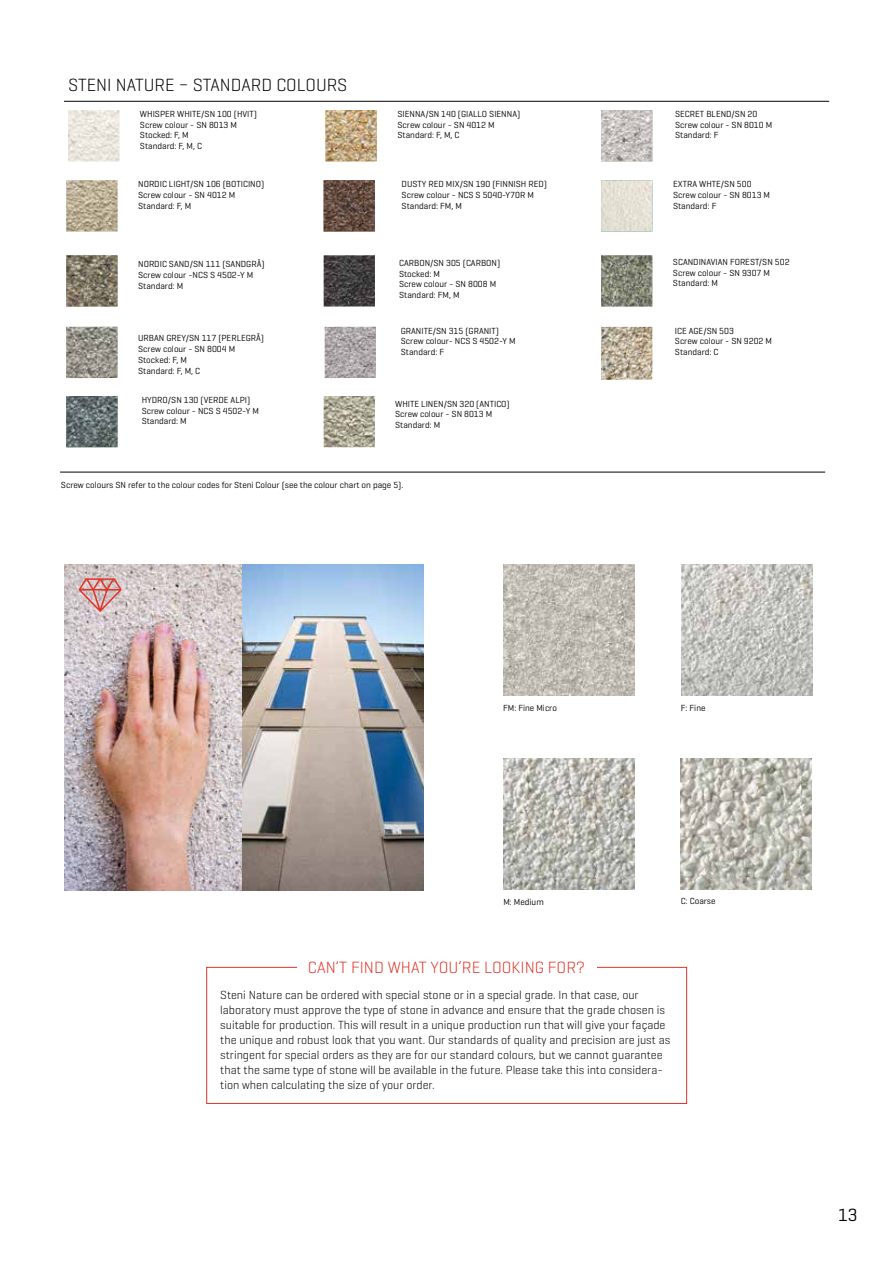
<style>
.page{position:relative;width:893px;height:1263px;background:#fff}
.page>*{position:absolute;margin:0;border:0;box-sizing:border-box;transform-origin:0 0}
.t1{font:300 18px "Geogrotesque";color:#000}
.t2{font:18px "Geogrotesque";color:#000}
.t3{font:300 16.65px "Geogrotesque";color:#e03427}
.t4{font:300 12px/15px "Geogrotesque";color:#000}
.t5{font:9px/10.8px "Geogrotesque";color:#000}
</style>
<div class="page">
<hr style="left:64px;top:101px;width:765px;height:1px;background:#000">
<img style="left:503px;top:564px;width:132px;height:131px">
<img style="left:681px;top:564px;width:131px;height:131px">
<img style="left:681px;top:758px;width:131px;height:131px">
<img style="left:503px;top:758px;width:131px;height:131px">
<hr style="left:60px;top:472px;width:765px;height:1px;background:#000">
<div style="left:206px;top:967px;width:481px;height:136px;border:1px solid #e03427"></div>
<div style="left:297px;top:949px;width:299px;height:36px;background:#fff"></div>
<img style="left:64px;top:564px;width:359px;height:327px">
<svg style="left:79px;top:578px;width:42px;height:34px"></svg>
<img style="left:66px;top:255px;width:52px;height:52px">
<img style="left:68px;top:110px;width:51px;height:51px">
<img style="left:66px;top:180px;width:52px;height:51px">
<img style="left:66px;top:327px;width:52px;height:51px">
<img style="left:66px;top:396px;width:52px;height:51px">
<img style="left:325px;top:110px;width:52px;height:51px">
<img style="left:324px;top:180px;width:51px;height:51px">
<img style="left:324px;top:255px;width:51px;height:52px">
<img style="left:325px;top:327px;width:51px;height:51px">
<img style="left:324px;top:396px;width:51px;height:51px">
<img style="left:601px;top:110px;width:51px;height:51px">
<img style="left:601px;top:180px;width:51px;height:51px">
<img style="left:601px;top:255px;width:51px;height:52px">
<img style="left:601px;top:327px;width:51px;height:53px">
<h1 class="t1" style="left:68px;top:73px;width:281px">STENI NATURE – STANDARD COLOURS</h1>
<p class="t5" style="left:140px;top:108px;width:119px">WHISPER WHITE/SN 100 (HVIT)<br>Screw colour - SN 8013 M<br>Stocked: F, M<br>Standard: F, M, C</p>
<p class="t5" style="left:138px;top:178px;width:128px">NORDIC LIGHT/SN 106 (BOTICINO)<br>Screw colour - SN 4012 M<br>Standard: F, M</p>
<p class="t5" style="left:138px;top:258px;width:128px">NORDIC SAND/SN 111 (SANDGRÅ)<br>Screw colour -NCS S 4502-Y M<br>Standard: M</p>
<p class="t5" style="left:138px;top:333px;width:127px">URBAN GREY/SN 117 (PERLEGRÅ)<br>Screw colour - SN 8004 M<br>Stocked: F, M<br>Standard: F, M, C</p>
<p class="t5" style="left:142px;top:394px;width:119px">HYDRO/SN 130 (VERDE ALPI)<br>Screw colour - NCS S 4502-Y M<br>Standard: M</p>
<p class="t5" style="left:397px;top:108px;width:124px">SIENNA/SN 140 (GIALLO SIENNA)<br>Screw colour - SN 4012 M<br>Standard: F, M, C</p>
<p class="t5" style="left:402px;top:178px;width:147px">DUSTY RED MIX/SN 190 (FINNISH RED)<br>Screw colour - NCS S 5040-Y70R M<br>Standard: FM, M</p>
<p class="t5" style="left:399px;top:257px;width:103px">CARBON/SN 305 (CARBON)<br>Stocked: M<br>Screw colour - SN 8008 M<br>Standard: FM, M</p>
<p class="t5" style="left:401px;top:325px;width:116px">GRANITE/SN 315 (GRANIT)<br>Screw colour- NCS S 4502-Y M<br>Standard: F</p>
<p class="t5" style="left:395px;top:398px;width:116px">WHITE LINEN/SN 320 (ANTICO)<br>Screw colour - SN 8013 M<br>Standard: M</p>
<p class="t5" style="left:61px;top:479px;width:344px">Screw colours SN refer to the colour codes for Steni Colour (see the colour chart on page 5).</p>
<p class="t5" style="left:675px;top:108px;width:99px">SECRET BLEND/SN 20<br>Screw colour - SN 8010 M<br>Standard: F</p>
<p class="t5" style="left:673px;top:178px;width:99px">EXTRA WHTE/SN 500<br>Screw colour - SN 8013 M<br>Standard: F</p>
<p class="t5" style="left:673px;top:256px;width:118px">SCANDINAVIAN FOREST/SN 502<br>Screw colour - SN 9307 M<br>Standard: M</p>
<p class="t5" style="left:675px;top:325px;width:99px">ICE AGE/SN 503<br>Screw colour - SN 9202 M<br>Standard: C</p>
<p class="t5" style="left:503px;top:703px;width:55px">FM: Fine Micro</p>
<p class="t5" style="left:681px;top:703px;width:26px">F: Fine</p>
<p class="t5" style="left:503px;top:896px;width:42px">M: Medium</p>
<p class="t5" style="left:681px;top:895px;width:36px">C: Coarse</p>
<h2 class="t3" style="left:308px;top:957px;width:279px">CAN’T FIND WHAT YOU’RE LOOKING FOR?</h2>
<p class="t4" style="left:220px;top:987px;width:451px">Steni Nature can be ordered with special stone or in a special grade. In that case, our laboratory must approve the type of stone in advance and ensure that the grade chosen is suitable for production. This will result in a unique production run that will give your façade the unique and robust look that you want. Our standards of quality and precision are just as stringent for special orders as they are for our standard colours, but we cannot guarantee that the same type of stone will be available in the future. Please take this into considera&shy;tion when calculating the size of your order.</p>
<h1 class="t2" style="left:838px;top:1204px;width:21px">13</h1>
</div>
